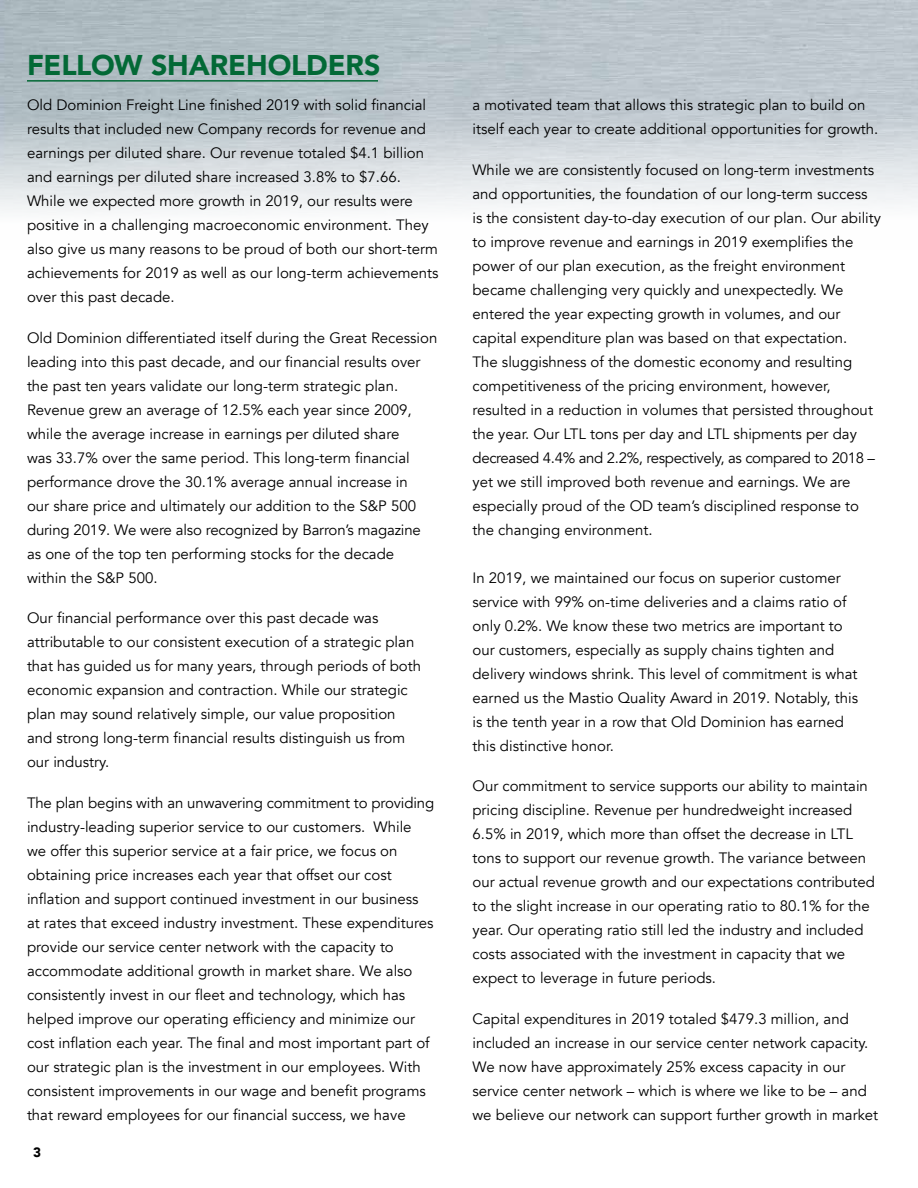
<style>
.page{position:relative;width:918px;height:1188px;background:#fff}
.page>*{position:absolute;margin:0;border:0;box-sizing:border-box;transform-origin:0 0}
.t1{font:900 28.5px "Avenir";letter-spacing:-.005em;color:#036936}
.t2{font:15px/24px "Avenir";color:#000}
.t3{font:900 13.5px "Avenir";color:#000}
</style>
<div class="page">
<hr style="left:27px;top:80px;width:351px;height:2px;background:#036936">
<h1 class="t1" style="left:27px;top:41px;width:355px">FELLOW SHAREHOLDERS</h1>
<p class="t2" style="left:27px;top:93px;width:413px">Old Dominion Freight Line finished 2019 with solid financial results that included new Company records for revenue and earnings per diluted share. Our revenue totaled $4.1 billion and earnings per diluted share increased 3.8% to $7.66.<br>While we expected more growth in 2019, our results were positive in a challenging macroeconomic environment. They also give us many reasons to be proud of both our short-term achievements for 2019 as well as our long-term achievements over this past decade.</p>
<p class="t2" style="left:27px;top:326px;width:412px">Old Dominion differentiated itself during the Great Recession leading into this past decade, and our financial results over the past ten years validate our long-term strategic plan.<br>Revenue grew an average of 12.5% each year since 2009, while the average increase in earnings per diluted share<br>was 33.7% over the same period. This long-term financial performance drove the 30.1% average annual increase in<br>our share price and ultimately our addition to the S&amp;P 500 during 2019. We were also recognized by Barron’s magazine as one of the top ten performing stocks for the decade within the S&amp;P 500.</p>
<p class="t2" style="left:27px;top:606px;width:396px">Our financial performance over this past decade was attributable to our consistent execution of a strategic plan that has guided us for many years, through periods of both economic expansion and contraction. While our strategic plan may sound relatively simple, our value proposition and strong long-term financial results distinguish us from our industry.</p>
<p class="t2" style="left:27px;top:791px;width:409px">The plan begins with an unwavering commitment to providing industry-leading superior service to our customers. While we offer this superior service at a fair price, we focus on obtaining price increases each year that offset our cost inflation and support continued investment in our business at rates that exceed industry investment. These expenditures provide our service center network with the capacity to accommodate additional growth in market share. We also consistently invest in our fleet and technology, which has helped improve our operating efficiency and minimize our cost inflation each year. The final and most important part of our strategic plan is the investment in our employees. With consistent improvements in our wage and benefit programs that reward employees for our financial success, we have</p>
<p class="t3" style="left:33px;top:1140px;width:9px">3</p>
<p class="t2" style="left:472px;top:93px;width:407px">a motivated team that allows this strategic plan to build on itself each year to create additional opportunities for growth.</p>
<p class="t2" style="left:472px;top:158px;width:410px">While we are consistently focused on long-term investments and opportunities, the foundation of our long-term success is the consistent day-to-day execution of our plan. Our ability to improve revenue and earnings in 2019 exemplifies the power of our plan execution, as the freight environment became challenging very quickly and unexpectedly. We entered the year expecting growth in volumes, and our capital expenditure plan was based on that expectation.<br>The sluggishness of the domestic economy and resulting competitiveness of the pricing environment, however, resulted in a reduction in volumes that persisted throughout the year. Our LTL tons per day and LTL shipments per day decreased 4.4% and 2.2%, respectively, as compared to 2018 – yet we still improved both revenue and earnings. We are especially proud of the OD team’s disciplined response to the changing environment.</p>
<p class="t2" style="left:472px;top:566px;width:387px">In 2019, we maintained our focus on superior customer service with 99% on-time deliveries and a claims ratio of only 0.2%. We know these two metrics are important to our customers, especially as supply chains tighten and delivery windows shrink. This level of commitment is what earned us the Mastio Quality Award in 2019. Notably, this is the tenth year in a row that Old Dominion has earned this distinctive honor.</p>
<p class="t2" style="left:472px;top:774px;width:404px">Our commitment to service supports our ability to maintain pricing discipline. Revenue per hundredweight increased 6.5% in 2019, which more than offset the decrease in LTL tons to support our revenue growth. The variance between our actual revenue growth and our expectations contributed to the slight increase in our operating ratio to 80.1% for the year. Our operating ratio still led the industry and included costs associated with the investment in capacity that we expect to leverage in future periods.</p>
<p class="t2" style="left:472px;top:1007px;width:407px">Capital expenditures in 2019 totaled $479.3 million, and included an increase in our service center network capacity.<br>We now have approximately 25% excess capacity in our service center network – which is where we like to be – and we believe our network can support further growth in market</p>
</div>
